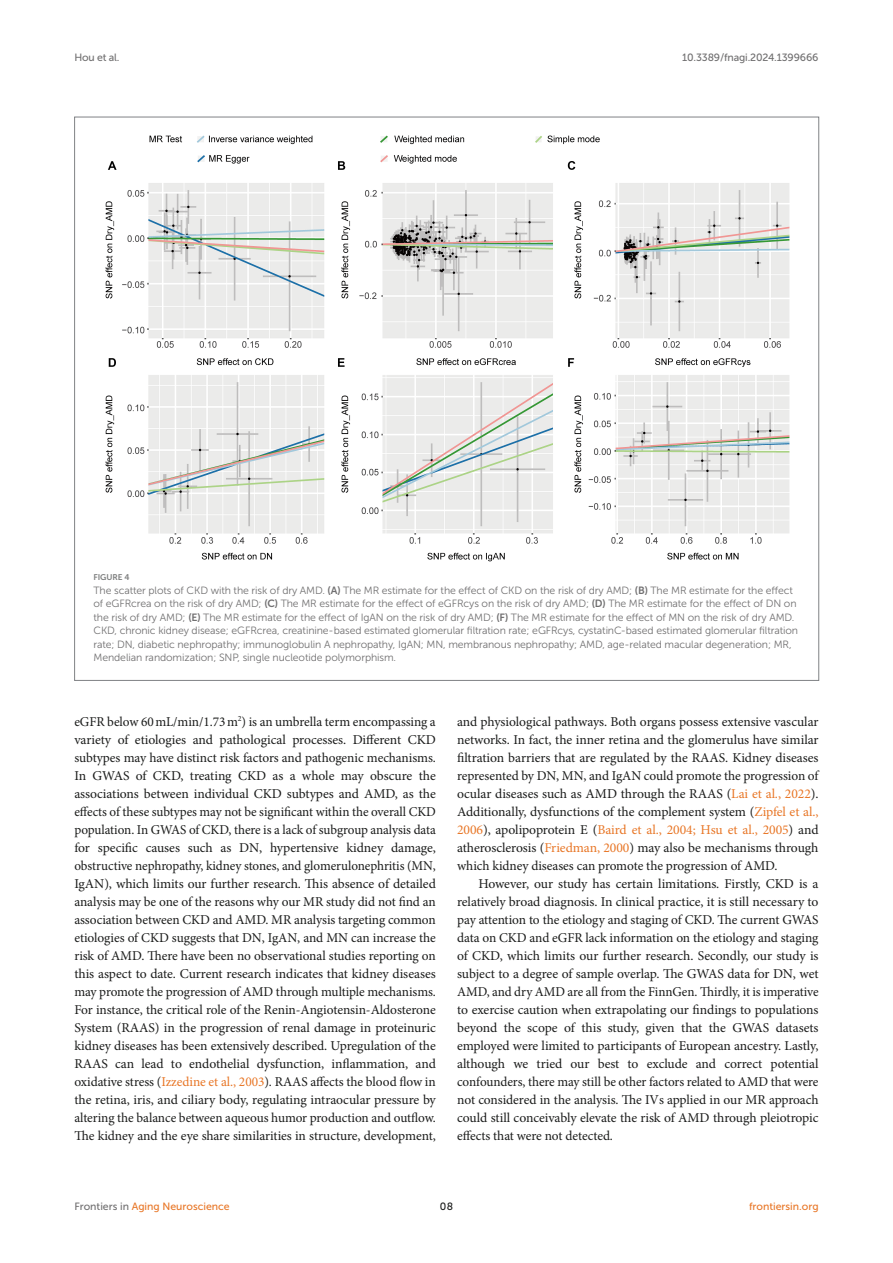
<style>
.page{position:relative;width:893px;height:1263px;background:#fff}
.page>*{position:absolute;margin:0;border:0;box-sizing:border-box;transform-origin:0 0}
.TEXT{font:13.5px/18px "Minion Pro";letter-spacing:-.005em;color:#1b1c1b;text-align:justify}
.FIG_LEG{font:10.5px/13.5px "Museo Sans 300";letter-spacing:-.01em;color:#706f70}
.t1{font:10.5px "Museo Sans 500";color:#e87626}
.t2{font:10.5px "Museo Sans 500";letter-spacing:-.015em;color:#706f70}
.t3{font:10.5px "Museo Sans 500";color:#1b1c1b}
.FIG_HD{font:8.25px "Museo Sans 700";letter-spacing:-.01em;color:#7e7f7f}
.s1{font-family:"Museo Sans 700"}
.s2{color:#e87626}
.s3{color:#706f70}
</style>
<div class="page">
<img style="left:105px;top:136px;width:684px;height:426px">
<p class="t2" style="left:74px;top:51px;width:46px">Hou et al.</p>
<p class="t2" style="left:682px;top:51px;width:138px">10.3389/fnagi.2024.1399666</p>
<p class="FIG_HD" style="left:94px;top:573px;width:37px">FIGURE 4</p>
<p class="FIG_LEG" style="left:94px;top:584px;width:706px">The scatter plots of CKD with the risk of dry AMD. <span class="s1">(A)</span> The MR estimate for the effect of CKD on the risk of dry AMD; <span class="s1">(B)</span> The MR estimate for the effect of eGFRcrea on the risk of dry AMD; <span class="s1">(C)</span> The MR estimate for the effect of eGFRcys on the risk of dry AMD; <span class="s1">(D)</span> The MR estimate for the effect of DN on the risk of dry AMD; <span class="s1">(E)</span> The MR estimate for the effect of IgAN on the risk of dry AMD; <span class="s1">(F)</span> The MR estimate for the effect of MN on the risk of dry AMD.<br>CKD, chronic kidney disease; eGFRcrea, creatinine-based estimated glomerular filtration rate; eGFRcys, cystatinC-based estimated glomerular filtration rate; DN, diabetic nephropathy; immunoglobulin A nephropathy, IgAN; MN, membranous nephropathy; AMD, age-related macular degeneration; MR, Mendelian randomization; SNP, single nucleotide polymorphism.</p>
<p class="TEXT" style="left:74px;top:713px;width:363px">eGFR below 60mL/min/1.73m<sup>2</sup>) is an umbrella term encompassing a variety of etiologies and pathological processes. Different CKD subtypes may have distinct risk factors and pathogenic mechanisms.<br>In GWAS of CKD, treating CKD as a whole may obscure the associations between individual CKD subtypes and AMD, as the effects of these subtypes may not be significant within the overall CKD population. In GWAS of CKD, there is a lack of subgroup analysis data for specific causes such as DN, hypertensive kidney damage, obstructive nephropathy, kidney stones, and glomerulonephritis (MN, IgAN), which limits our further research. This absence of detailed analysis may be one of the reasons why our MR study did not find an association between CKD and AMD. MR analysis targeting common etiologies of CKD suggests that DN, IgAN, and MN can increase the risk of AMD. There have been no observational studies reporting on this aspect to date. Current research indicates that kidney diseases may promote the progression of AMD through multiple mechanisms.<br>For instance, the critical role of the Renin-Angiotensin-Aldosterone System (RAAS) in the progression of renal damage in proteinuric kidney diseases has been extensively described. Upregulation of the RAAS can lead to endothelial dysfunction, inflammation, and oxidative stress (<span class="s2">Izzedine et al., 2003</span>). RAAS affects the blood flow in the retina, iris, and ciliary body, regulating intraocular pressure by altering the balance between aqueous humor production and outflow.<br>The kidney and the eye share similarities in structure, development,</p>
<p class="TEXT" style="left:457px;top:713px;width:363px">and physiological pathways. Both organs possess extensive vascular networks. In fact, the inner retina and the glomerulus have similar filtration barriers that are regulated by the RAAS. Kidney diseases represented by DN, MN, and IgAN could promote the progression of ocular diseases such as AMD through the RAAS (<span class="s2">Lai et al., 2022</span>).<br>Additionally, dysfunctions of the complement system (<span class="s2">Zipfel et al., 2006</span>), apolipoprotein E (<span class="s2">Baird et al., 2004; Hsu et al., 2005</span>) and atherosclerosis (<span class="s2">Friedman, 2000</span>) may also be mechanisms through which kidney diseases can promote the progression of AMD.</p>
<p class="TEXT" style="left:457px;top:875px;width:363px;text-indent:21px">However, our study has certain limitations. Firstly, CKD is a relatively broad diagnosis. In clinical practice, it is still necessary to pay attention to the etiology and staging of CKD. The current GWAS data on CKD and eGFR lack information on the etiology and staging of CKD, which limits our further research. Secondly, our study is subject to a degree of sample overlap. The GWAS data for DN, wet AMD, and dry AMD are all from the FinnGen. Thirdly, it is imperative to exercise caution when extrapolating our findings to populations beyond the scope of this study, given that the GWAS datasets employed were limited to participants of European ancestry. Lastly, although we tried our best to exclude and correct potential confounders, there may still be other factors related to AMD that were not considered in the analysis. The IVs applied in our MR approach could still conceivably elevate the risk of AMD through pleiotropic effects that were not detected.</p>
<p class="t1" style="left:74px;top:1200px;width:157px"><span class="s3">Frontiers in</span> Aging Neuroscience</p>
<p class="t3" style="left:440px;top:1200px;width:15px">08</p>
<p class="t1" style="left:749px;top:1200px;width:71px">frontiersin.org</p>
</div>
